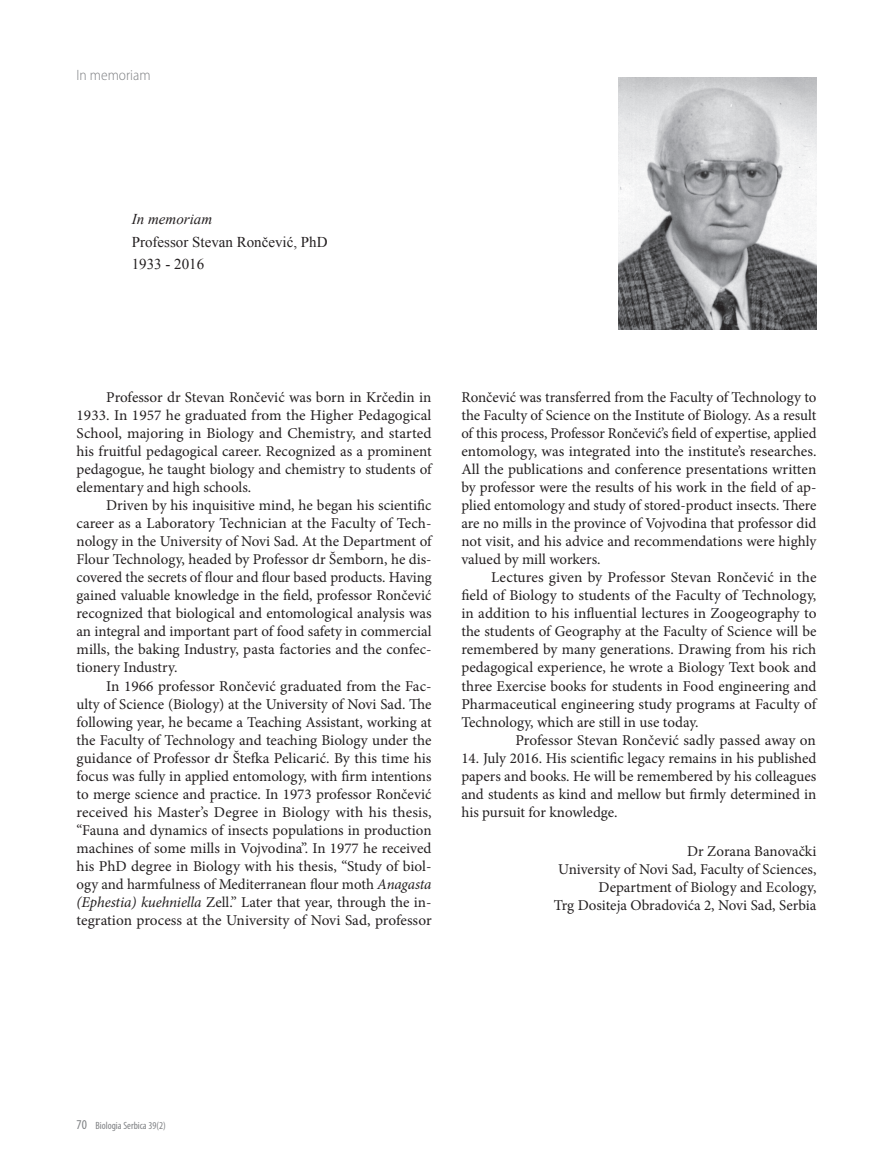
<style>
.page{position:relative;width:893px;height:1170px;background:#fff}
.page>*{position:absolute;margin:0;border:0;box-sizing:border-box;transform-origin:0 0}
.t1{font:15px/18px "Minion Pro";color:#231f20;text-align:justify}
.t2{font:15px/22.5px "Times New Roman";color:#231f20}
.t3{font:300 semi-condensed 15px "Myriad Pro";color:#808285}
.t4{font:italic 15px "Times New Roman";color:#231f20}
.t5{font:condensed 10.5px "Myriad Pro";color:#808285}
.s1{font-style:italic}
.s2{font-size:13.5px}
</style>
<div class="page">
<img style="left:619px;top:78px;width:197px;height:252px">
<p class="t3" style="left:77px;top:67px;width:76px">In memoriam</p>
<p class="t4" style="left:132px;top:209px;width:82px">In memoriam</p>
<p class="t2" style="left:132px;top:230px;width:197px">Professor Stevan Rončević, PhD<br>1933 - 2016</p>
<p class="t1" style="left:77px;top:388px;width:357px;text-indent:30px">Professor dr Stevan Rončević was born in Krčedin in 1933. In 1957 he graduated from the Higher Pedagogical School, majoring in Biology and Chemistry, and started his fruitful pedagogical career. Recognized as a prominent pedagogue, he taught biology and chemistry to students of elementary and high schools.</p>
<p class="t1" style="left:77px;top:496px;width:357px;text-indent:30px">Driven by his inquisitive mind, he began his scientific career as a Laboratory Technician at the Faculty of Tech&shy;nology in the University of Novi Sad. At the Department of Flour Technology, headed by Professor dr Šemborn, he dis&shy;covered the secrets of flour and flour based products. Having gained valuable knowledge in the field, professor Rončević recognized that biological and entomological analysis was an integral and important part of food safety in commercial mills, the baking Industry, pasta factories and the confec&shy;tionery Industry.</p>
<p class="t1" style="left:77px;top:676px;width:357px;text-indent:30px">In 1966 professor Rončević graduated from the Fac&shy;ulty of Science (Biology) at the University of Novi Sad. The following year, he became a Teaching Assistant, working at the Faculty of Technology and teaching Biology under the guidance of Professor dr Štefka Pelicarić. By this time his focus was fully in applied entomology, with firm intentions to merge science and practice. In 1973 professor Rončević received his Master’s Degree in Biology with his thesis, “Fauna and dynamics of insects populations in production machines of some mills in Vojvodina”. In 1977 he received his PhD degree in Biology with his thesis, “Study of biol&shy;ogy and harmfulness of Mediterranean flour moth <span class="s1">Anagasta (Ephestia) kuehniella</span> Zell.” Later that year, through the in&shy;tegration process at the University of Novi Sad, professor</p>
<p class="t1" style="left:461px;top:388px;width:357px">Rončević was transferred from the Faculty of Technology to the Faculty of Science on the Institute of Biology. As a result of this process, Professor Rončević’s field of expertise, applied entomology, was integrated into the institute’s researches.<br>All the publications and conference presentations written by professor were the results of his work in the field of ap&shy;plied entomology and study of stored-product insects. There are no mills in the province of Vojvodina that professor did not visit, and his advice and recommendations were highly valued by mill workers.</p>
<p class="t1" style="left:461px;top:568px;width:357px;text-indent:30px">Lectures given by Professor Stevan Rončević in the field of Biology to students of the Faculty of Technology, in addition to his influential lectures in Zoogeography to the students of Geography at the Faculty of Science will be remembered by many generations. Drawing from his rich pedagogical experience, he wrote a Biology Text book and three Exercise books for students in Food engineering and Pharmaceutical engineering study programs at Faculty of Technology, which are still in use today.</p>
<p class="t1" style="left:515px;top:730px;width:302px">Professor Stevan Rončević sadly passed away on</p>
<p class="t1" style="left:461px;top:748px;width:357px">14. July 2016. His scientific legacy remains in his published papers and books. He will be remembered by his colleagues and students as kind and mellow but firmly determined in his pursuit for knowledge.</p>
<p class="t1" style="left:554px;top:842px;width:264px;text-align:right">Dr Zorana Banovački<br>University of Novi Sad, Faculty of Sciences, Department of Biology and Ecology,<br>Trg Dositeja Obradovića 2, Novi Sad, Serbia</p>
<p class="t5" style="left:77px;top:1119px;width:91px"><span class="s2">70</span> Biologia Serbica 39(2)</p>
</div>
